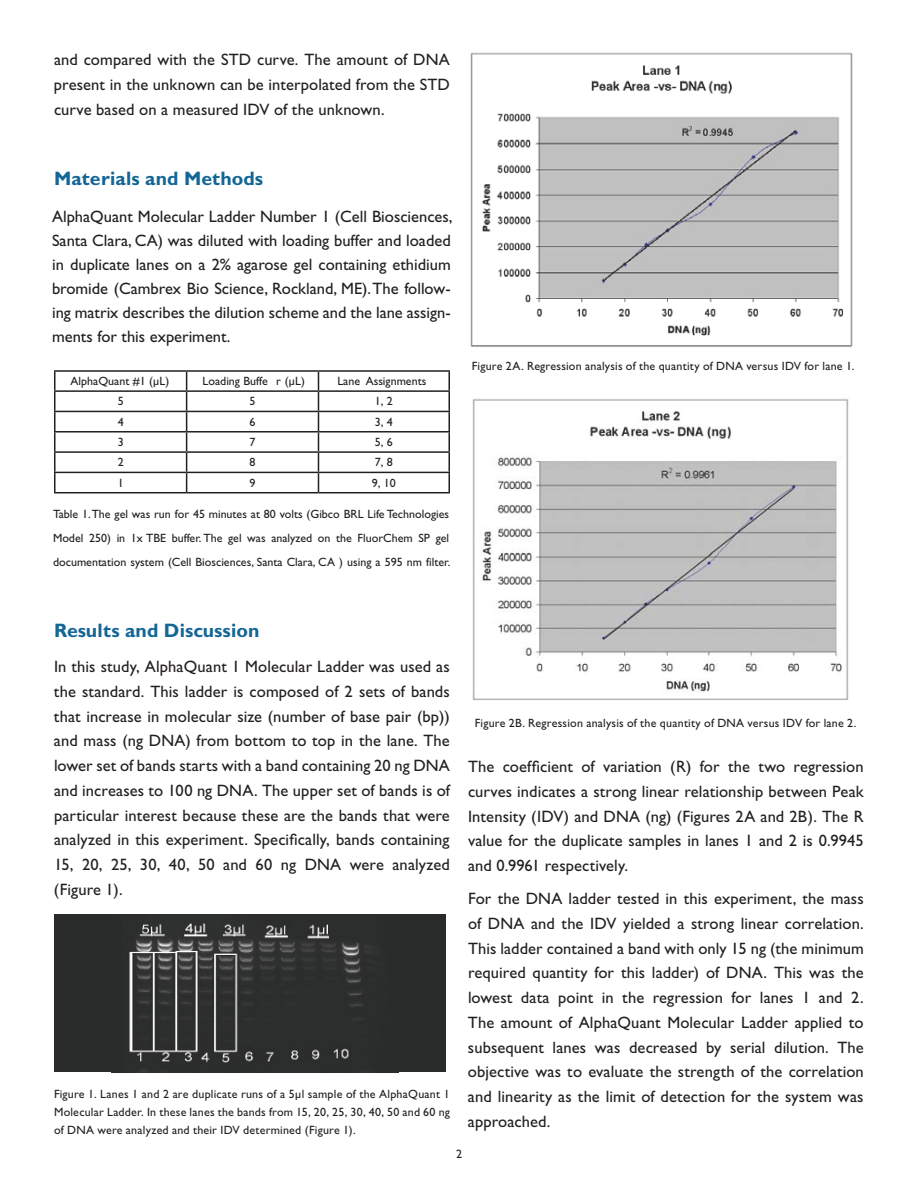
<style>
.page{position:relative;width:918px;height:1188px;background:#fff}
.page>*{position:absolute;margin:0;border:0;box-sizing:border-box;transform-origin:0 0}
.t1{font:700 19.5px "Gill Sans";letter-spacing:.005em;color:#146696}
.t2{font:16.5px/24.8px "Gill Sans";letter-spacing:.005em;color:#231f20;text-align:justify}
.t3{font:12px/18px "Gill Sans";letter-spacing:.015em;color:#231f20;text-align:justify}
.t4{font:12px "Gill Sans";color:#231f20}
</style>
<div class="page">
<img style="left:470px;top:52px;width:383px;height:295px">
<hr style="left:54px;top:370px;width:133px;height:2px;background:#231f20">
<hr style="left:187px;top:370px;width:131px;height:2px;background:#231f20">
<hr style="left:318px;top:370px;width:132px;height:2px;background:#231f20">
<hr style="left:54px;top:390px;width:133px;height:2px;background:#231f20">
<hr style="left:187px;top:390px;width:131px;height:2px;background:#231f20">
<hr style="left:318px;top:390px;width:132px;height:2px;background:#231f20">
<hr style="left:54px;top:411px;width:133px;height:1px;background:#231f20">
<hr style="left:187px;top:411px;width:131px;height:1px;background:#231f20">
<hr style="left:318px;top:411px;width:132px;height:1px;background:#231f20">
<hr style="left:54px;top:431px;width:133px;height:2px;background:#231f20">
<hr style="left:187px;top:431px;width:131px;height:2px;background:#231f20">
<hr style="left:318px;top:431px;width:132px;height:2px;background:#231f20">
<hr style="left:54px;top:451px;width:133px;height:2px;background:#231f20">
<hr style="left:187px;top:451px;width:131px;height:2px;background:#231f20">
<hr style="left:318px;top:451px;width:132px;height:2px;background:#231f20">
<hr style="left:54px;top:472px;width:133px;height:1px;background:#231f20">
<svg style="left:54px;top:372px;width:2px;height:120px"></svg>
<hr style="left:187px;top:472px;width:131px;height:1px;background:#231f20">
<svg style="left:186px;top:372px;width:1px;height:120px"></svg>
<hr style="left:318px;top:472px;width:132px;height:1px;background:#231f20">
<svg style="left:318px;top:372px;width:1px;height:120px"></svg>
<svg style="left:448px;top:372px;width:2px;height:120px"></svg>
<hr style="left:54px;top:492px;width:133px;height:1px;background:#231f20">
<hr style="left:187px;top:492px;width:131px;height:1px;background:#231f20">
<hr style="left:318px;top:492px;width:132px;height:1px;background:#231f20">
<div style="left:54px;top:915px;width:392px;height:157px;background:#292b2a"></div>
<img style="left:129px;top:923px;width:244px;height:149px">
<img style="left:472px;top:398px;width:377px;height:302px">
<p class="t2" style="left:54px;top:48px;width:397px">and compared with the STD curve. The amount of DNA present in the unknown can be interpolated from the STD curve based on a measured IDV of the unknown.</p>
<p class="t1" style="left:54px;top:167px;width:211px">Materials and Methods</p>
<p class="t2" style="left:52px;top:205px;width:402px;line-height:24px">AlphaQuant Molecular Ladder Number 1 (Cell Biosciences, Santa Clara, CA) was diluted with loading buffer and loaded in duplicate lanes on a 2% agarose gel containing ethidium bromide (Cambrex Bio Science, Rockland, ME). The follow&shy;ing matrix describes the dilution scheme and the lane assign&shy;ments for this experiment.</p>
<p class="t3" style="left:71px;top:372px;width:100px">AlphaQuant #1 (µL)</p>
<p class="t3" style="left:203px;top:372px;width:104px">Loading Buffe r (µL)</p>
<p class="t3" style="left:337px;top:372px;width:90px">Lane Assignments</p>
<p class="t3" style="left:118px;top:392px;width:7px">5</p>
<p class="t3" style="left:250px;top:392px;width:7px">5</p>
<p class="t3" style="left:375px;top:392px;width:19px">1, 2</p>
<p class="t3" style="left:118px;top:413px;width:7px">4</p>
<p class="t3" style="left:250px;top:413px;width:7px">6</p>
<p class="t3" style="left:375px;top:413px;width:19px">3, 4</p>
<p class="t3" style="left:118px;top:433px;width:7px">3</p>
<p class="t3" style="left:250px;top:433px;width:7px">7</p>
<p class="t3" style="left:375px;top:433px;width:19px">5, 6</p>
<p class="t3" style="left:118px;top:453px;width:7px">2</p>
<p class="t3" style="left:250px;top:453px;width:7px">8</p>
<p class="t3" style="left:375px;top:453px;width:19px">7, 8</p>
<p class="t3" style="left:118px;top:474px;width:7px">1</p>
<p class="t3" style="left:250px;top:474px;width:7px">9</p>
<p class="t3" style="left:372px;top:474px;width:25px">9, 10</p>
<p class="t3" style="left:53px;top:502px;width:399px;line-height:24px">Table 1. The gel was run for 45 minutes at 80 volts (Gibco BRL Life Technologies Model 250) in 1x TBE buffer. The gel was analyzed on the FluorChem SP gel documentation system (Cell Biosciences, Santa Clara, CA ) using a 595 nm filter.</p>
<p class="t3" style="left:472px;top:357px;width:384px">Figure 2A. Regression analysis of the quantity of DNA versus IDV for lane 1.</p>
<p class="t1" style="left:54px;top:619px;width:207px">Results and Discussion</p>
<p class="t2" style="left:54px;top:654px;width:398px">In this study, AlphaQuant 1 Molecular Ladder was used as the standard. This ladder is composed of 2 sets of bands that increase in molecular size (number of base pair (bp)) and mass (ng DNA) from bottom to top in the lane. The lower set of bands starts with a band containing 20 ng DNA and increases to 100 ng DNA. The upper set of bands is of particular interest because these are the bands that were analyzed in this experiment. Specifically, bands containing 15, 20, 25, 30, 40, 50 and 60 ng DNA were analyzed (Figure 1).</p>
<p class="t3" style="left:54px;top:1085px;width:397px">Figure 1. Lanes 1 and 2 are duplicate runs of a 5µl sample of the AlphaQuant 1<br>Molecular Ladder. In these lanes the bands from 15, 20, 25, 30, 40, 50 and 60 ng of DNA were analyzed and their IDV determined (Figure 1).</p>
<p class="t3" style="left:475px;top:714px;width:383px">Figure 2B. Regression analysis of the quantity of DNA versus IDV for lane 2.</p>
<p class="t2" style="left:468px;top:754px;width:397px">The coefficient of variation (R) for the two regression curves indicates a strong linear relationship between Peak Intensity (IDV) and DNA (ng) (Figures 2A and 2B). The R value for the duplicate samples in lanes 1 and 2 is 0.9945 and 0.9961 respectively.</p>
<p class="t2" style="left:468px;top:886px;width:397px">For the DNA ladder tested in this experiment, the mass of DNA and the IDV yielded a strong linear correlation.<br>This ladder contained a band with only 15 ng (the minimum required quantity for this ladder) of DNA. This was the lowest data point in the regression for lanes 1 and 2.<br>The amount of AlphaQuant Molecular Ladder applied to subsequent lanes was decreased by serial dilution. The objective was to evaluate the strength of the correlation and linearity as the limit of detection for the system was approached.</p>
<p class="t4" style="left:456px;top:1147px;width:7px">2</p>
</div>
